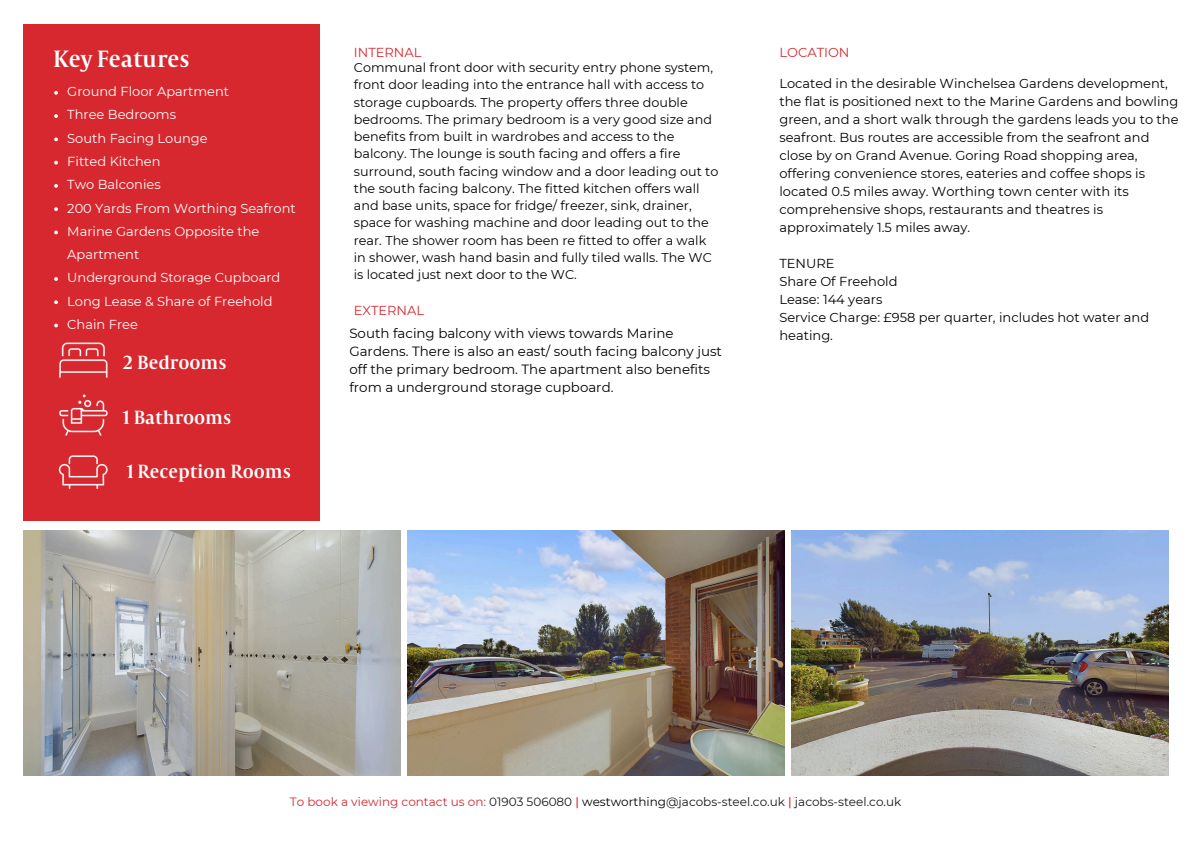
<style>
.page{position:relative;width:1191px;height:843px;background:#fff}
.page>*{position:absolute;margin:0;border:0;box-sizing:border-box;transform-origin:0 0}
.t1{font:26px "Capitolium Road";color:#fff}
.t2{font:21px "Capitolium Road";color:#fff}
.t3{font:13.4px/18px "Montserrat";color:#000}
.t4{font:13px/18px "Montserrat";color:#000}
.t5{font:13px/23.2px "Montserrat";color:#fff}
.t6{font:13px "Montserrat";color:#d7282f}
.t7{font:12.8px/17.2px "Montserrat";color:#000}
.t8{font:12px "Montserrat";color:#191718}
.s1{color:#d7282f}
.s2{font-weight:500;color:#d7282f}
.s3{color:#000}
</style>
<div class="page">
<img style="left:23px;top:530px;width:377px;height:245px">
<img style="left:407px;top:530px;width:377px;height:245px">
<img style="left:791px;top:530px;width:377px;height:245px">
<div style="left:23px;top:25px;width:297px;height:496px;background:#d7282f"></div>
<img style="left:58px;top:455px;width:50px;height:34px">
<img style="left:59px;top:394px;width:49px;height:42px">
<img style="left:59px;top:342px;width:49px;height:36px">
<svg style="left:54px;top:91px;width:4px;height:4px"></svg>
<svg style="left:54px;top:114px;width:4px;height:4px"></svg>
<svg style="left:54px;top:137px;width:4px;height:4px"></svg>
<svg style="left:54px;top:161px;width:4px;height:3px"></svg>
<svg style="left:54px;top:184px;width:4px;height:4px"></svg>
<svg style="left:54px;top:207px;width:4px;height:4px"></svg>
<svg style="left:54px;top:230px;width:4px;height:4px"></svg>
<svg style="left:54px;top:277px;width:4px;height:4px"></svg>
<svg style="left:54px;top:300px;width:4px;height:4px"></svg>
<svg style="left:54px;top:323px;width:4px;height:4px"></svg>
<p class="t1" style="left:53px;top:50px;width:138px">Key Features</p>
<h3 class="t5" style="left:67px;top:80px;width:163px">Ground Floor Apartment</h3>
<h3 class="t5" style="left:67px;top:103px;width:110px">Three Bedrooms</h3>
<h4 class="t5" style="left:67px;top:126px;width:142px">South Facing Lounge</h4>
<h4 class="t5" style="left:67px;top:150px;width:95px">Fitted Kitchen</h4>
<h4 class="t5" style="left:67px;top:173px;width:95px">Two Balconies</h4>
<p class="t5" style="left:67px;top:196px;width:230px">200 Yards From Worthing Seafront</p>
<p class="t5" style="left:67px;top:219px;width:193px">Marine Gardens Opposite the<br>Apartment</p>
<p class="t5" style="left:67px;top:266px;width:215px">Underground Storage Cupboard</p>
<p class="t5" style="left:67px;top:289px;width:207px">Long Lease &amp; Share of Freehold</p>
<p class="t5" style="left:67px;top:312px;width:72px">Chain Free</p>
<p class="t2" style="left:123px;top:355px;width:105px">2 Bedrooms</p>
<p class="t2" style="left:123px;top:410px;width:110px">1 Bathrooms</p>
<p class="t2" style="left:127px;top:464px;width:166px">1 Reception Rooms</p>
<h4 class="t6" style="left:354px;top:45px;width:69px">INTERNAL</h4>
<p class="t7" style="left:354px;top:59px;width:366px">Communal front door with security entry phone system, front door leading into the entrance hall with access to storage cupboards. The property offers three double bedrooms. The primary bedroom is a very good size and benefits from built in wardrobes and access to the balcony. The lounge is south facing and offers a fire surround, south facing window and a door leading out to the south facing balcony. The fitted kitchen offers wall and base units, space for fridge/ freezer, sink, drainer, space for washing machine and door leading out to the rear. The shower room has been re fitted to offer a walk in shower, wash hand basin and fully tiled walls. The WC is located just next door to the WC.</p>
<h2 class="t6" style="left:354px;top:302px;width:72px">EXTERNAL</h2>
<h2 class="t3" style="left:349px;top:324px;width:374px">South facing balcony with views towards Marine Gardens. There is also an east/ south facing balcony just off the primary bedroom. The apartment also benefits from a underground storage cupboard.</h2>
<h4 class="t6" style="left:779px;top:45px;width:72px">LOCATION</h4>
<h2 class="t4" style="left:779px;top:74px;width:400px">Located in the desirable Winchelsea Gardens development, the flat is positioned next to the Marine Gardens and bowling green, and a short walk through the gardens leads you to the seafront. Bus routes are accessible from the seafront and close by on Grand Avenue. Goring Road shopping area, offering convenience stores, eateries and coffee shops is located 0.5 miles away. Worthing town center with its comprehensive shops, restaurants and theatres is approximately 1.5 miles away.</h2>
<h3 class="t4" style="left:779px;top:254px;width:371px">TENURE<br>Share Of Freehold<br>Lease: 144 years<br>Service Charge: £958 per quarter, includes hot water and heating.</h3>
<p class="t8" style="left:290px;top:794px;width:613px"><span class="s1">To book a viewing contact us on:</span> 01903 506080 <span class="s2">|</span> <span class="s3">westworthing</span>@jacobs-steel.co.uk <span class="s2">|</span> jacobs-steel.co.uk</p>
</div>
